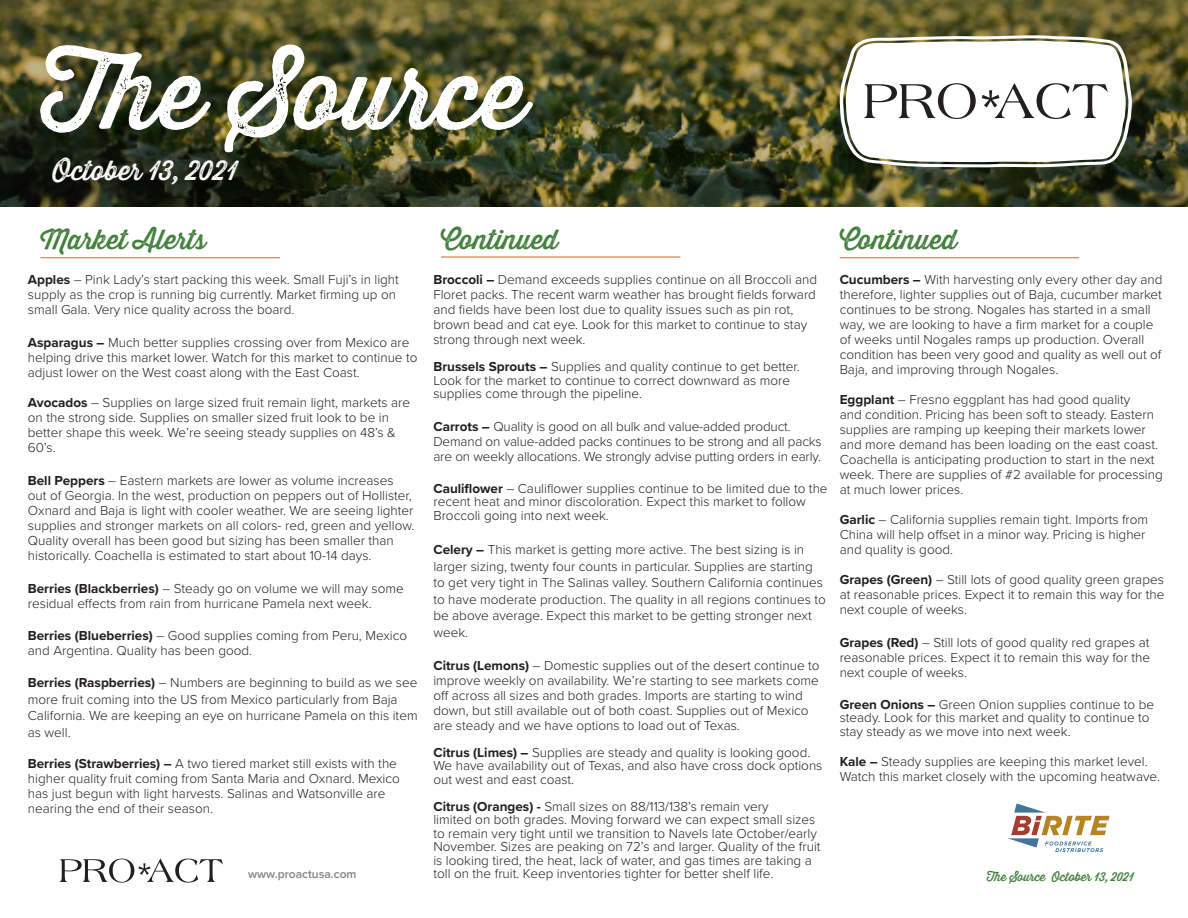
<style>
.page{position:relative;width:1188px;height:918px;background:#fff}
.page>*{position:absolute;margin:0;border:0;box-sizing:border-box;transform-origin:0 0}
.t1{font:99px "Thirsty Rough Reg One";color:#fff}
.t2{font:27px "Thirsty Rough Reg One";color:#42803c}
.t3{font:27px "Thirsty Rough Reg Two";color:#fff}
.t4{font:300 13.5px/15px "Proxima Nova";color:#231f20}
.t5{font:12px "Thirsty Rough Reg One";color:#42803c}
.t6{font:600 12px "Proxima Nova";color:#808285}
.s1{font-weight:700}
</style>
<div class="page">
<img style="left:0;top:0;width:1188px;height:207px">
<svg style="left:840px;top:35px;width:292px;height:132px"></svg>
<hr style="left:40px;top:257px;width:240px;height:1px;background:#d16727">
<hr style="left:441px;top:257px;width:239px;height:1px;background:#d16727">
<hr style="left:840px;top:257px;width:239px;height:1px;background:#d16727">
<svg style="left:59px;top:859px;width:164px;height:24px"></svg>
<img style="left:1008px;top:803px;width:102px;height:49px">
<h1 class="t1" style="left:40px;top:20px;width:488px">The Source</h1>
<h2 class="t3" style="left:53px;top:151px;width:187px">October 13, 2021</h2>
<h2 class="t2" style="left:40px;top:220px;width:167px">Market Alerts</h2>
<h2 class="t2" style="left:441px;top:220px;width:119px">Continued</h2>
<h2 class="t2" style="left:840px;top:220px;width:119px">Continued</h2>
<p class="t4" style="left:433px;top:271px;width:385px"><span class="s1">Broccoli –</span> Demand exceeds supplies continue on all Broccoli and Floret packs. The recent warm weather has brought fields forward and fields have been lost due to quality issues such as pin rot, brown bead and cat eye. Look for this market to continue to stay strong through next week.</p>
<p class="t4" style="left:433px;top:359px;width:368px;line-height:13.5px"><span class="s1">Brussels Sprouts –</span> Supplies and quality continue to get better.<br>Look for the market to continue to correct downward as more</p>
<p class="t4" style="left:433px;top:385px;width:210px">supplies come through the pipeline.</p>
<p class="t4" style="left:433px;top:418px;width:359px"><span class="s1">Carrots –</span> Quality is good on all bulk and value-added product.</p>
<p class="t4" style="left:433px;top:433px;width:390px">Demand on value-added packs continues to be strong and all packs are on weekly allocations. We strongly advise putting orders in early.</p>
<p class="t4" style="left:433px;top:481px;width:396px;line-height:13.5px"><span class="s1">Cauliflower</span> – Cauliflower supplies continue to be limited due to the recent heat and minor discoloration. Expect this market to follow<br>Broccoli going into next week.</p>
<p class="t4" style="left:433px;top:541px;width:394px;line-height:16.5px"><span class="s1">Celery –</span> This market is getting more active. The best sizing is in larger sizing, twenty four counts in particular. Supplies are starting to get very tight in The Salinas valley. Southern California continues to have moderate production. The quality in all regions continues to be above average. Expect this market to be getting stronger next week.</p>
<p class="t4" style="left:433px;top:657px;width:388px"><span class="s1">Citrus (Lemons)</span> – Domestic supplies out of the desert continue to improve weekly on availability. We’re starting to see markets come off across all sizes and both grades. Imports are starting to wind down, but still available out of both coast. Supplies out of Mexico are steady and we have options to load out of Texas.</p>
<p class="t4" style="left:433px;top:745px;width:391px;line-height:13.5px"><span class="s1">Citrus (Limes) –</span> Supplies are steady and quality is looking good.<br>We have availability out of Texas, and also have cross dock options out west and east coast.</p>
<p class="t4" style="left:433px;top:798px;width:337px"><span class="s1">Citrus (Oranges) -</span> Small sizes on 88/113/138’s remain very</p>
<p class="t4" style="left:433px;top:812px;width:389px;line-height:13.5px">limited on both grades. Moving forward we can expect small sizes to remain very tight until we transition to Navels late October/early November. Sizes are peaking on 72’s and larger. Quality of the fruit is looking tired, the heat, lack of water, and gas times are taking a toll on the fruit. Keep inventories tighter for better shelf life.</p>
<p class="t4" style="left:840px;top:271px;width:324px"><span class="s1">Cucumbers –</span> With harvesting only every other day and therefore, lighter supplies out of Baja, cucumber market continues to be strong. Nogales has started in a small way, we are looking to have a firm market for a couple of weeks until Nogales ramps up production. Overall condition has been very good and quality as well out of Baja, and improving through Nogales.</p>
<p class="t4" style="left:840px;top:391px;width:325px"><span class="s1">Eggplant</span> – Fresno eggplant has had good quality<br>and condition. Pricing has been soft to steady. Eastern supplies are ramping up keeping their markets lower and more demand has been loading on the east coast.<br>Coachella is anticipating production to start in the next week. There are supplies of #2 available for processing at much lower prices.</p>
<p class="t4" style="left:840px;top:511px;width:310px"><span class="s1">Garlic</span> – California supplies remain tight. Imports from<br>China will help offset in a minor way. Pricing is higher and quality is good.</p>
<p class="t4" style="left:840px;top:571px;width:326px;text-align:justify"><span class="s1">Grapes (Green)</span> – Still lots of good quality green grapes at reasonable prices. Expect it to remain this way for the next couple of weeks.</p>
<p class="t4" style="left:840px;top:634px;width:312px;text-align:justify"><span class="s1">Grapes (Red)</span> – Still lots of good quality red grapes at reasonable prices. Expect it to remain this way for the next couple of weeks.</p>
<p class="t4" style="left:840px;top:697px;width:316px;line-height:13.5px"><span class="s1">Green Onions –</span> Green Onion supplies continue to be steady. Look for this market and quality to continue to stay steady as we move into next week.</p>
<p class="t4" style="left:840px;top:753px;width:322px"><span class="s1">Kale –</span> Steady supplies are keeping this market level.<br>Watch this market closely with the upcoming heatwave.</p>
<p class="t4" style="left:28px;top:272px;width:373px"><span class="s1">Apples</span> – Pink Lady’s start packing this week. Small Fuji’s in light supply as the crop is running big currently. Market firming up on small Gala. Very nice quality across the board.</p>
<p class="t4" style="left:28px;top:335px;width:391px"><span class="s1">Asparagus –</span> Much better supplies crossing over from Mexico are helping drive this market lower. Watch for this market to continue to adjust lower on the West coast along with the East Coast.</p>
<p class="t4" style="left:28px;top:395px;width:384px"><span class="s1">Avocados</span> – Supplies on large sized fruit remain light, markets are on the strong side. Supplies on smaller sized fruit look to be in</p>
<p class="t4" style="left:28px;top:425px;width:370px">better shape this week. We’re seeing steady supplies on 48’s &amp;<br>60’s.</p>
<p class="t4" style="left:28px;top:473px;width:388px"><span class="s1">Bell Peppers</span> – Eastern markets are lower as volume increases out of Georgia. In the west, production on peppers out of Hollister, Oxnard and Baja is light with cooler weather. We are seeing lighter supplies and stronger markets on all colors- red, green and yellow.<br>Quality overall has been good but sizing has been smaller than historically. Coachella is estimated to start about 10-14 days.</p>
<p class="t4" style="left:28px;top:581px;width:377px"><span class="s1">Berries (Blackberries)</span> – Steady go on volume we will may some residual effects from rain from hurricane Pamela next week.</p>
<p class="t4" style="left:28px;top:627px;width:381px"><span class="s1">Berries (Blueberries)</span> – Good supplies coming from Peru, Mexico and Argentina. Quality has been good.</p>
<p class="t4" style="left:28px;top:674px;width:391px;line-height:16.5px"><span class="s1">Berries (Raspberries)</span> – Numbers are beginning to build as we see more fruit coming into the US from Mexico particularly from Baja California. We are keeping an eye on hurricane Pamela on this item as well.</p>
<p class="t4" style="left:28px;top:756px;width:373px"><span class="s1">Berries (Strawberries) –</span> A two tiered market still exists with the higher quality fruit coming from Santa Maria and Oxnard. Mexico has just begun with light harvests. Salinas and Watsonville are</p>
<p class="t4" style="left:28px;top:801px;width:187px">nearing the end of their season.</p>
<p class="t6" style="left:248px;top:865px;width:110px">www.proactusa.com</p>
<p class="t5" style="left:987px;top:867px;width:149px">The Source October 13, 2021</p>
</div>
